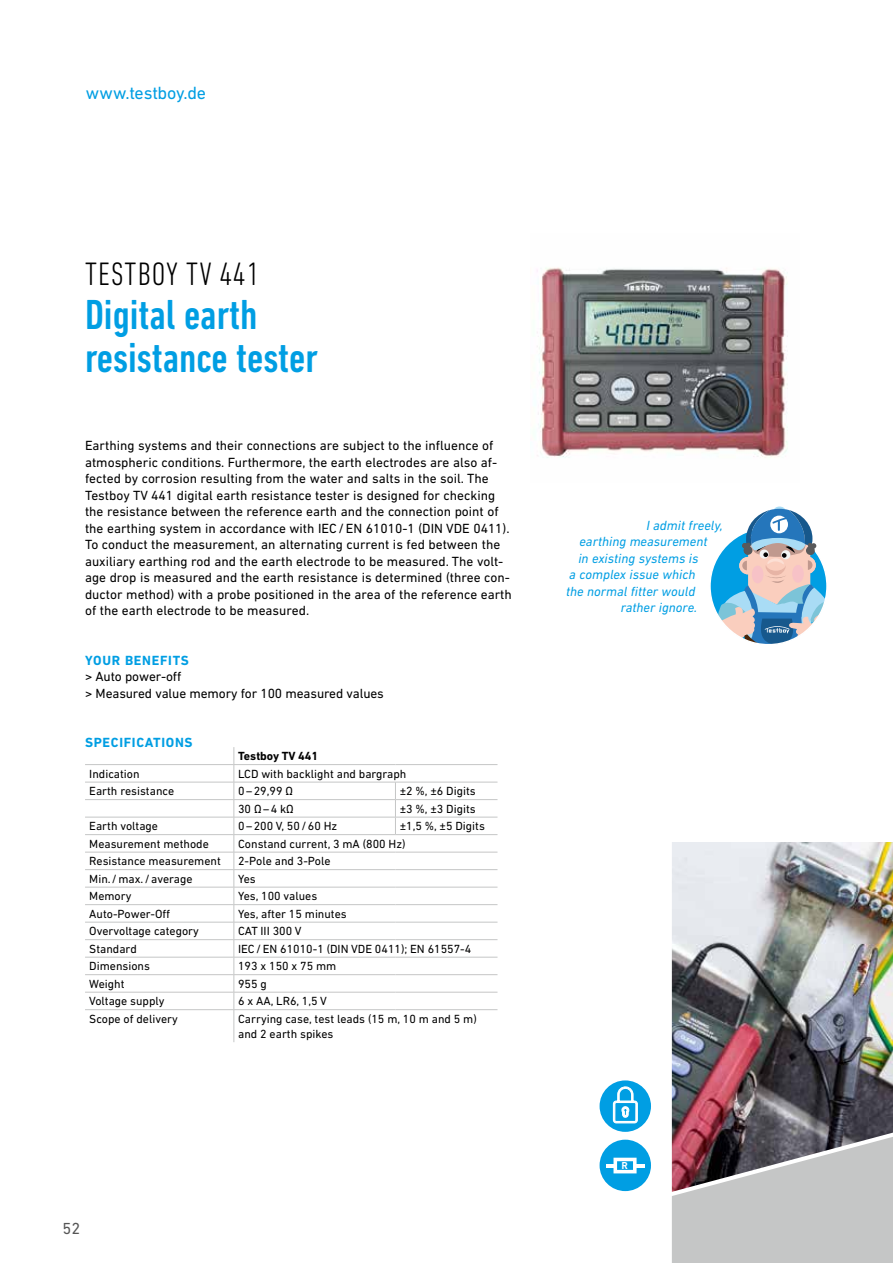
<style>
.page{position:relative;width:893px;height:1263px;background:#fff}
.page>*{position:absolute;margin:0;border:0;box-sizing:border-box;transform-origin:0 0}
.t1{font:500 condensed 42.75px/43.5px "DIN Next LT Pro";color:#009ee3}
.t2{font:300 condensed 33px "DIN Next LT Pro";letter-spacing:.04em;color:#000}
.t3{font:18px "DIN Next LT Pro";letter-spacing:-.01em;color:#009ee3}
.t4{font:16.35px "DIN Next LT Pro";color:#565656}
.t5{font:13.5px/16.5px "DIN Next LT Pro";color:#000}
.t6{font:italic 13.5px "DIN Next LT Pro";color:#009ee3}
.t7{font:700 13.5px "DIN Next LT Pro";letter-spacing:.05em;color:#009ee3}
.t8{font:12px/15px "DIN Next LT Pro";color:#000}
.t9{font:700 12px "DIN Next LT Pro";color:#000}
.t10{font:700 9.9px "DIN Pro";color:#fff}
</style>
<div class="page">
<div style="left:672px;top:1192px;width:221px;height:71px;background:#c5c6c6"></div>
<img style="left:672px;top:842px;width:221px;height:350px">
<div style="left:600px;top:1080px;width:51px;height:51px;background:#009ee3;border-radius:50%"></div>
<svg style="left:612px;top:1086px;width:26px;height:38px"></svg>
<div style="left:600px;top:1140px;width:51px;height:51px;background:#009ee3;border-radius:50%"></div>
<svg style="left:606px;top:1158px;width:39px;height:15px"></svg>
<hr style="left:85px;top:764px;width:149px;height:1px;background:#c5c6c6">
<hr style="left:234px;top:764px;width:161px;height:1px;background:#c5c6c6">
<hr style="left:395px;top:764px;width:102px;height:1px;background:#c5c6c6">
<hr style="left:85px;top:782px;width:149px;height:1px;background:#c5c6c6">
<hr style="left:234px;top:782px;width:161px;height:1px;background:#c5c6c6">
<hr style="left:395px;top:782px;width:102px;height:1px;background:#c5c6c6">
<hr style="left:85px;top:799px;width:149px;height:1px;background:#c5c6c6">
<hr style="left:234px;top:799px;width:161px;height:1px;background:#c5c6c6">
<hr style="left:395px;top:799px;width:102px;height:1px;background:#c5c6c6">
<hr style="left:85px;top:817px;width:149px;height:1px;background:#c5c6c6">
<hr style="left:234px;top:817px;width:161px;height:1px;background:#c5c6c6">
<hr style="left:395px;top:817px;width:102px;height:1px;background:#c5c6c6">
<svg style="left:395px;top:783px;width:1px;height:51px"></svg>
<hr style="left:85px;top:834px;width:149px;height:1px;background:#c5c6c6">
<hr style="left:234px;top:834px;width:161px;height:1px;background:#c5c6c6">
<hr style="left:395px;top:834px;width:102px;height:1px;background:#c5c6c6">
<hr style="left:85px;top:852px;width:149px;height:1px;background:#c5c6c6">
<hr style="left:234px;top:852px;width:161px;height:1px;background:#c5c6c6">
<hr style="left:395px;top:852px;width:102px;height:1px;background:#c5c6c6">
<hr style="left:85px;top:869px;width:149px;height:1px;background:#c5c6c6">
<hr style="left:234px;top:869px;width:161px;height:1px;background:#c5c6c6">
<hr style="left:395px;top:869px;width:102px;height:1px;background:#c5c6c6">
<hr style="left:85px;top:887px;width:149px;height:1px;background:#c5c6c6">
<hr style="left:234px;top:887px;width:161px;height:1px;background:#c5c6c6">
<hr style="left:395px;top:887px;width:102px;height:1px;background:#c5c6c6">
<hr style="left:85px;top:904px;width:149px;height:1px;background:#c5c6c6">
<hr style="left:234px;top:904px;width:161px;height:1px;background:#c5c6c6">
<hr style="left:395px;top:904px;width:102px;height:1px;background:#c5c6c6">
<hr style="left:85px;top:922px;width:149px;height:1px;background:#c5c6c6">
<hr style="left:234px;top:922px;width:161px;height:1px;background:#c5c6c6">
<hr style="left:395px;top:922px;width:102px;height:1px;background:#c5c6c6">
<hr style="left:85px;top:939px;width:149px;height:1px;background:#c5c6c6">
<hr style="left:234px;top:939px;width:161px;height:1px;background:#c5c6c6">
<hr style="left:395px;top:939px;width:102px;height:1px;background:#c5c6c6">
<hr style="left:85px;top:957px;width:149px;height:1px;background:#c5c6c6">
<hr style="left:234px;top:957px;width:161px;height:1px;background:#c5c6c6">
<hr style="left:395px;top:957px;width:102px;height:1px;background:#c5c6c6">
<hr style="left:85px;top:974px;width:149px;height:1px;background:#c5c6c6">
<hr style="left:234px;top:974px;width:161px;height:1px;background:#c5c6c6">
<hr style="left:395px;top:974px;width:102px;height:1px;background:#c5c6c6">
<hr style="left:85px;top:992px;width:149px;height:1px;background:#c5c6c6">
<hr style="left:234px;top:992px;width:161px;height:1px;background:#c5c6c6">
<svg style="left:234px;top:747px;width:1px;height:262px"></svg>
<hr style="left:395px;top:992px;width:102px;height:1px;background:#c5c6c6">
<hr style="left:85px;top:1009px;width:149px;height:1px;background:#c5c6c6">
<hr style="left:234px;top:1009px;width:161px;height:1px;background:#c5c6c6">
<hr style="left:234px;top:1010px;width:1px;height:32px;background:#c5c6c6">
<hr style="left:395px;top:1009px;width:102px;height:1px;background:#c5c6c6">
<img style="left:537px;top:267px;width:251px;height:191px">
<svg style="left:774px;top:506px;width:11px;height:8px"></svg>
<svg style="left:715px;top:509px;width:112px;height:135px"></svg>
<h3 class="t3" style="left:86px;top:83px;width:122px">www.testboy.de</h3>
<h2 class="t2" style="left:85px;top:255px;width:175px">TESTBOY TV 441</h2>
<h1 class="t1" style="left:85px;top:292px;width:234px">Digital earth resistance tester</h1>
<p class="t5" style="left:85px;top:437px;width:428px">Earthing systems and their connections are subject to the influence of atmospheric conditions. Furthermore, the earth electrodes are also af&shy;fected by corrosion resulting from the water and salts in the soil. The Testboy TV 441 digital earth resistance tester is designed for checking the resistance between the reference earth and the connection point of the earthing system in accordance with IEC/EN 61010-1 (DIN VDE 0411).<br>To conduct the measurement, an alternating current is fed between the auxiliary earthing rod and the earth electrode to be measured. The volt&shy;age drop is measured and the earth resistance is determined (three con&shy;ductor method) with a probe positioned in the area of the reference earth of the earth electrode to be measured.</p>
<p class="t7" style="left:85px;top:652px;width:105px">YOUR BENEFITS</p>
<p class="t5" style="left:85px;top:668px;width:300px">&gt; Auto power-off<br>&gt; Measured value memory for 100 measured values</p>
<p class="t7" style="left:85px;top:734px;width:109px">SPECIFICATIONS</p>
<p class="t9" style="left:238px;top:749px;width:82px">Testboy TV 441</p>
<p class="t8" style="left:89px;top:766px;width:52px">Indication</p>
<p class="t8" style="left:238px;top:766px;width:170px">LCD with backlight and bargraph</p>
<p class="t8" style="left:89px;top:784px;width:86px">Earth resistance</p>
<p class="t8" style="left:238px;top:784px;width:56px">0–29,99 Ω</p>
<p class="t8" style="left:400px;top:784px;width:77px">±2 %, ±6 Digits</p>
<p class="t8" style="left:238px;top:801px;width:57px">30 Ω–4 kΩ</p>
<p class="t8" style="left:400px;top:801px;width:77px">±3 %, ±3 Digits</p>
<p class="t8" style="left:89px;top:819px;width:70px">Earth voltage</p>
<p class="t8" style="left:238px;top:819px;width:101px">0–200 V, 50/60 Hz</p>
<p class="t8" style="left:400px;top:819px;width:87px">±1,5 %, ±5 Digits</p>
<p class="t8" style="left:89px;top:836px;width:121px">Measurement methode</p>
<p class="t8" style="left:238px;top:836px;width:169px">Constand current, 3 mA (800 Hz)</p>
<p class="t8" style="left:89px;top:854px;width:133px">Resistance measurement</p>
<p class="t8" style="left:238px;top:854px;width:94px">2-Pole and 3-Pole</p>
<p class="t8" style="left:89px;top:871px;width:105px">Min./max./average</p>
<p class="t8" style="left:238px;top:871px;width:19px">Yes</p>
<p class="t8" style="left:89px;top:889px;width:44px">Memory</p>
<p class="t8" style="left:238px;top:889px;width:81px">Yes, 100 values</p>
<p class="t8" style="left:89px;top:906px;width:82px">Auto-Power-Off</p>
<p class="t8" style="left:238px;top:906px;width:110px">Yes, after 15 minutes</p>
<p class="t8" style="left:89px;top:924px;width:111px">Overvoltage category</p>
<p class="t8" style="left:238px;top:924px;width:65px">CAT III 300 V</p>
<p class="t8" style="left:89px;top:941px;width:49px">Standard</p>
<p class="t8" style="left:238px;top:941px;width:235px">IEC/EN 61010-1 (DIN VDE 0411); EN 61557-4</p>
<p class="t8" style="left:89px;top:959px;width:62px">Dimensions</p>
<p class="t8" style="left:238px;top:959px;width:100px">193 x 150 x 75 mm</p>
<p class="t8" style="left:89px;top:976px;width:37px">Weight</p>
<p class="t8" style="left:238px;top:976px;width:30px">955 g</p>
<p class="t8" style="left:89px;top:994px;width:77px">Voltage supply</p>
<p class="t8" style="left:238px;top:994px;width:90px">6 x AA, LR6, 1,5 V</p>
<p class="t8" style="left:89px;top:1011px;width:90px">Scope of delivery</p>
<p class="t8" style="left:238px;top:1011px;width:240px">Carrying case, test leads (15 m, 10 m and 5 m) and 2 earth spikes</p>
<p class="t4" style="left:63px;top:1219px;width:19px">52</p>
<p class="t6" style="left:646px;top:517px;width:78px">I admit freely,</p>
<p class="t6" style="left:579px;top:534px;width:130px">earthing measurement</p>
<p class="t6" style="left:578px;top:550px;width:122px">in existing systems is</p>
<p class="t6" style="left:569px;top:567px;width:128px">a complex issue which</p>
<p class="t6" style="left:566px;top:583px;width:131px">the normal fitter would</p>
<p class="t6" style="left:621px;top:600px;width:78px">rather ignore.</p>
<p class="t10" style="left:621px;top:1159px;width:8px">R</p>
</div>
